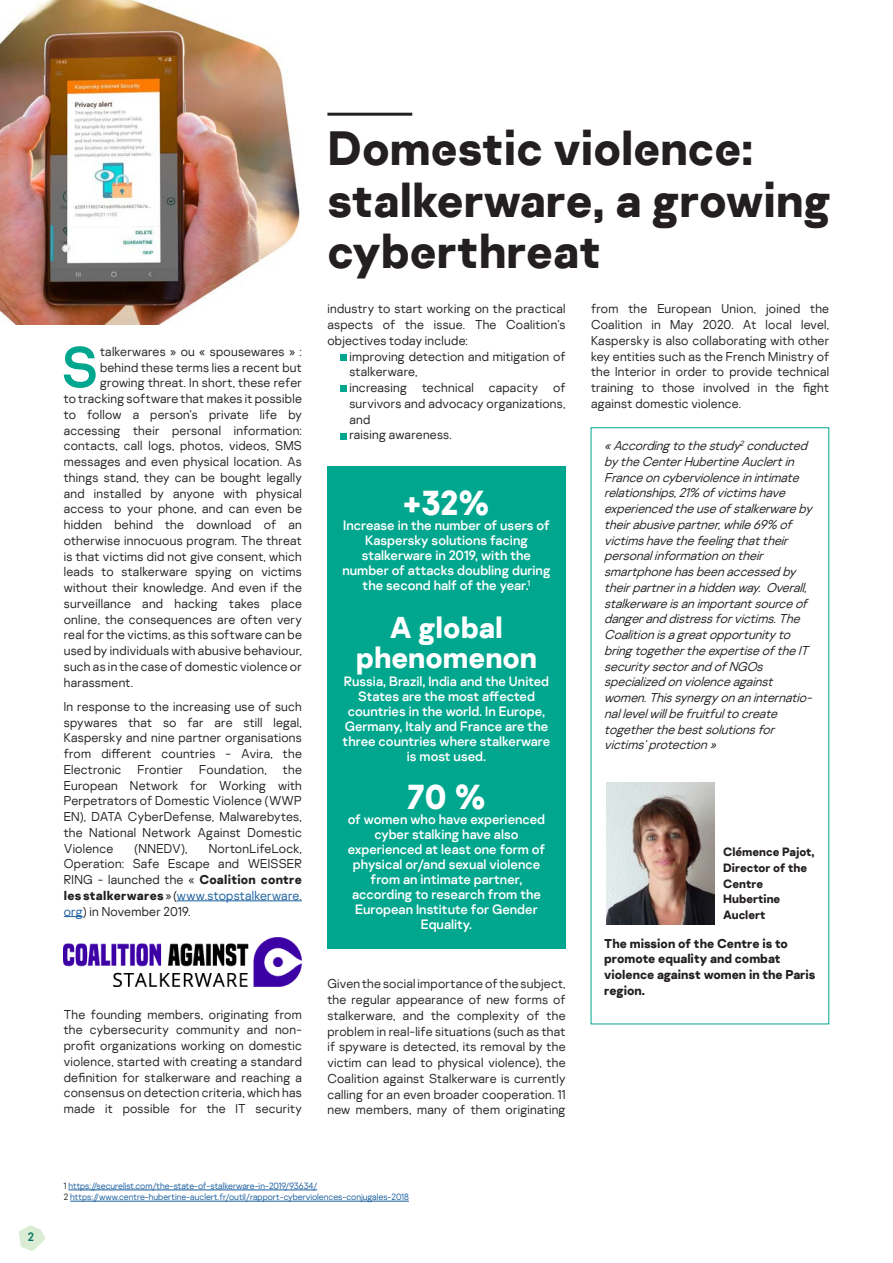
<style>
.page{position:relative;width:893px;height:1263px;background:#fff}
.page>*{position:absolute;margin:0;border:0;box-sizing:border-box;transform-origin:0 0}
.t1{font:57.75px "Kaspersky Sans";color:#00a78e}
.t2{font:700 47.85px/51.9px "Kaspersky Sans";color:#231f20}
.t3{font:700 34.5px "Kaspersky Sans";color:#fff}
.t4{font:700 30px/30px "Kaspersky Sans";color:#fff;text-align:center}
.t5{font:13.5px/15px "Kaspersky Sans";color:#fff;text-align:center}
.t6{font:300 12.75px/15.8px "Kaspersky Sans";letter-spacing:.02em;color:#231f20;text-align:justify}
.t7{font:italic 300 12.75px/15.8px "Kaspersky Sans";color:#231f20}
.t8{font:700 12.75px/15.8px "Kaspersky Sans";color:#231f20}
.t9{font:700 12px/15.8px "Kaspersky Sans";color:#231f20}
.t10{font:12px "Kaspersky Sans";color:#007360}
.t11{font:300 9px "Kaspersky Sans";color:#175d9e}
.s1{font-weight:700}
.s2{color:#175d9e}
.s3{color:#231f20}
</style>
<div class="page">
<svg style="left:19px;top:1225px;width:26px;height:26px"></svg>
<hr style="left:177px;top:900px;width:125px;height:1px;background:#175d9e">
<svg style="left:64px;top:916px;width:19px;height:1px"></svg>
<div style="left:340px;top:354px;width:7px;height:6px;background:#00a78e"></div>
<div style="left:340px;top:386px;width:7px;height:6px;background:#00a78e"></div>
<div style="left:340px;top:433px;width:7px;height:6px;background:#00a78e"></div>
<hr style="left:327px;top:113px;width:85px;height:3px;background:#231f20">
<hr style="left:68px;top:1190px;width:249px;height:1px;background:#175d9e">
<hr style="left:70px;top:1201px;width:339px;height:1px;background:#175d9e">
<img style="left:0;top:1px;width:300px;height:324px">
<div style="left:327px;top:466px;width:239px;height:482px;background:#00a78e"></div>
<img style="left:64px;top:938px;width:238px;height:48px">
<img style="left:606px;top:782px;width:109px;height:143px">
<p class="t10" style="left:28px;top:1230px;width:8px">2</p>
<p class="t1" style="left:61px;top:332px;width:38px">S</p>
<p class="t6" style="left:100px;top:343px;width:203px">talkerwares » ou « spousewares » :</p>
<p class="t6" style="left:100px;top:359px;width:203px">behind these terms lies a recent but</p>
<p class="t6" style="left:100px;top:375px;width:203px">growing threat. In short, these refer</p>
<p class="t6" style="left:64px;top:391px;width:240px">to tracking software that makes it possible</p>
<p class="t6" style="left:64px;top:406px;width:240px">to follow a person's private life by</p>
<p class="t6" style="left:64px;top:422px;width:240px">accessing their personal information:</p>
<p class="t6" style="left:64px;top:438px;width:240px">contacts, call logs, photos, videos, SMS</p>
<p class="t6" style="left:64px;top:454px;width:240px">messages and even physical location. As</p>
<p class="t6" style="left:64px;top:469px;width:240px">things stand, they can be bought legally</p>
<p class="t6" style="left:64px;top:485px;width:240px">and installed by anyone with physical</p>
<p class="t6" style="left:64px;top:501px;width:240px">access to your phone, and can even be</p>
<p class="t6" style="left:64px;top:517px;width:240px">hidden behind the download of an</p>
<p class="t6" style="left:64px;top:532px;width:240px">otherwise innocuous program. The threat</p>
<p class="t6" style="left:64px;top:548px;width:240px">is that victims did not give consent, which</p>
<p class="t6" style="left:64px;top:564px;width:240px">leads to stalkerware spying on victims</p>
<p class="t6" style="left:64px;top:580px;width:240px">without their knowledge. And even if the</p>
<p class="t6" style="left:64px;top:595px;width:240px">surveillance and hacking takes place</p>
<p class="t6" style="left:64px;top:611px;width:240px">online, the consequences are often very</p>
<p class="t6" style="left:64px;top:627px;width:240px">real for the victims, as this software can be</p>
<p class="t6" style="left:64px;top:643px;width:240px">used by individuals with abusive behaviour,</p>
<p class="t6" style="left:64px;top:658px;width:240px">such as in the case of domestic violence or</p>
<p class="t6" style="left:64px;top:674px;width:71px">harassment.</p>
<p class="t6" style="left:64px;top:698px;width:240px">In response to the increasing use of such spywares that so far are still legal, Kaspersky and nine partner organisations from different countries - Avira, the Electronic</p>
<p class="t6" style="left:64px;top:761px;width:240px;text-indent:219px">the European Network for Working with Perpetrators of Domestic Violence (WWP EN), DATA CyberDefense, Malwarebytes, the National Network Against Domestic Violence</p>
<p class="t6" style="left:138px;top:761px;width:47px">Frontier</p>
<p class="t6" style="left:199px;top:761px;width:69px">Foundation,</p>
<p class="t6" style="left:64px;top:840px;width:240px;text-indent:145px">NortonLifeLock, Operation: Safe Escape and WEISSER RING - launched the « <span class="s1">Coalition contre les stalkerwares</span> » (<span class="s2">www.stopstalkerware. org</span>) in November 2019.</p>
<p class="t6" style="left:135px;top:840px;width:54px">(NNEDV),</p>
<p class="t6" style="left:64px;top:1006px;width:240px">The founding members, originating from the cybersecurity community and non&shy;profit organizations working on domestic violence, started with creating a standard definition for stalkerware and reaching a consensus on detection criteria, which has made it possible for the IT security</p>
<p class="t2" style="left:327px;top:122px;width:505px">Domestic violence: stalkerware, a growing cyberthreat</p>
<p class="t6" style="left:327px;top:301px;width:240px">industry to start working on the practical aspects of the issue. The Coalition’s objectives today include:</p>
<p class="t6" style="left:349px;top:348px;width:218px">improving detection and mitigation of stalkerware,</p>
<p class="t6" style="left:349px;top:380px;width:218px">increasing technical capacity of survivors and advocacy organizations, and</p>
<p class="t6" style="left:349px;top:427px;width:104px">raising awareness.</p>
<p class="t3" style="left:403px;top:481px;width:88px">+32%</p>
<p class="t5" style="left:342px;top:533px;width:210px">Kaspersky solutions facing stalkerware in 2019, with the number of attacks doubling during the second half of the year.<sup>1</sup></p>
<p class="t4" style="left:356px;top:613px;width:183px">A global phenomenon</p>
<p class="t5" style="left:343px;top:674px;width:209px">Russia, Brazil, India and the United<br>States are the most affected countries in the world. In Europe,<br>Germany, Italy and France are the three countries where stalkerware is most used.</p>
<p class="t5" style="left:343px;top:518px;width:208px">Increase in the number of users of</p>
<p class="t3" style="left:407px;top:775px;width:81px">70 %</p>
<p class="t5" style="left:348px;top:827px;width:199px">cyber stalking have also experienced at least one form of physical or/and sexual violence from an intimate partner, according to research from the<br>European Institute for Gender<br>Equality.</p>
<p class="t5" style="left:348px;top:812px;width:199px">of women who have experienced</p>
<p class="t6" style="left:327px;top:976px;width:240px">Given the social importance of the subject, the regular appearance of new forms of stalkerware, and the complexity of the problem in real-life situations (such as that if spyware is detected, its removal by the victim can lead to physical violence), the Coalition against Stalkerware is currently calling for an even broader cooperation. 11 new members, many of them originating</p>
<p class="t6" style="left:591px;top:301px;width:240px">from the European Union, joined the Coalition in May 2020. At local level, Kaspersky is also collaborating with other key entities such as the French Ministry of the Interior in order to provide technical training to those involved in the fight against domestic violence.</p>
<p class="t7" style="left:604px;top:438px;width:213px">«Accordingtothestudy<sup>2</sup> conducted bytheCenterHubertineAuclertin Franceoncyberviolenceinintimate relationships,21% ofvictimshave experiencedtheuseofstalkerwareby theirabusivepartner,while69% of victimshavethefeelingthattheir personalinformationontheir smartphonehasbeenaccessedby theirpartnerinahiddenway. Overall, stalkerwareisanimportantsourceof dangeranddistressforvictims.The Coalitionisagreatopportunityto bringtogethertheexpertiseoftheIT securitysectorandofNGOs specializedonviolenceagainst women.Thissynergyonaninternatio&shy;nallevelwillbefruitfultocreate togetherthebestsolutionsfor victims’protection»</p>
<p class="t9" style="left:723px;top:844px;width:93px">Clémence Pajot,<br>Director of the<br>Centre<br>Hubertine<br>Auclert</p>
<p class="t8" style="left:604px;top:935px;width:213px">The mission of the Centre is to promote equality and combat violence against women in the Paris region.</p>
<p class="t11" style="left:64px;top:1181px;width:255px"><span class="s3">1</span> https://securelist.com/the-state-of-stalkerware-in-2019/93634/</p>
<p class="t11" style="left:64px;top:1192px;width:347px"><span class="s3">2</span> https://www.centre-hubertine-auclert.fr/outil/rapport-cyberviolences-conjugales-2018</p>
</div>
